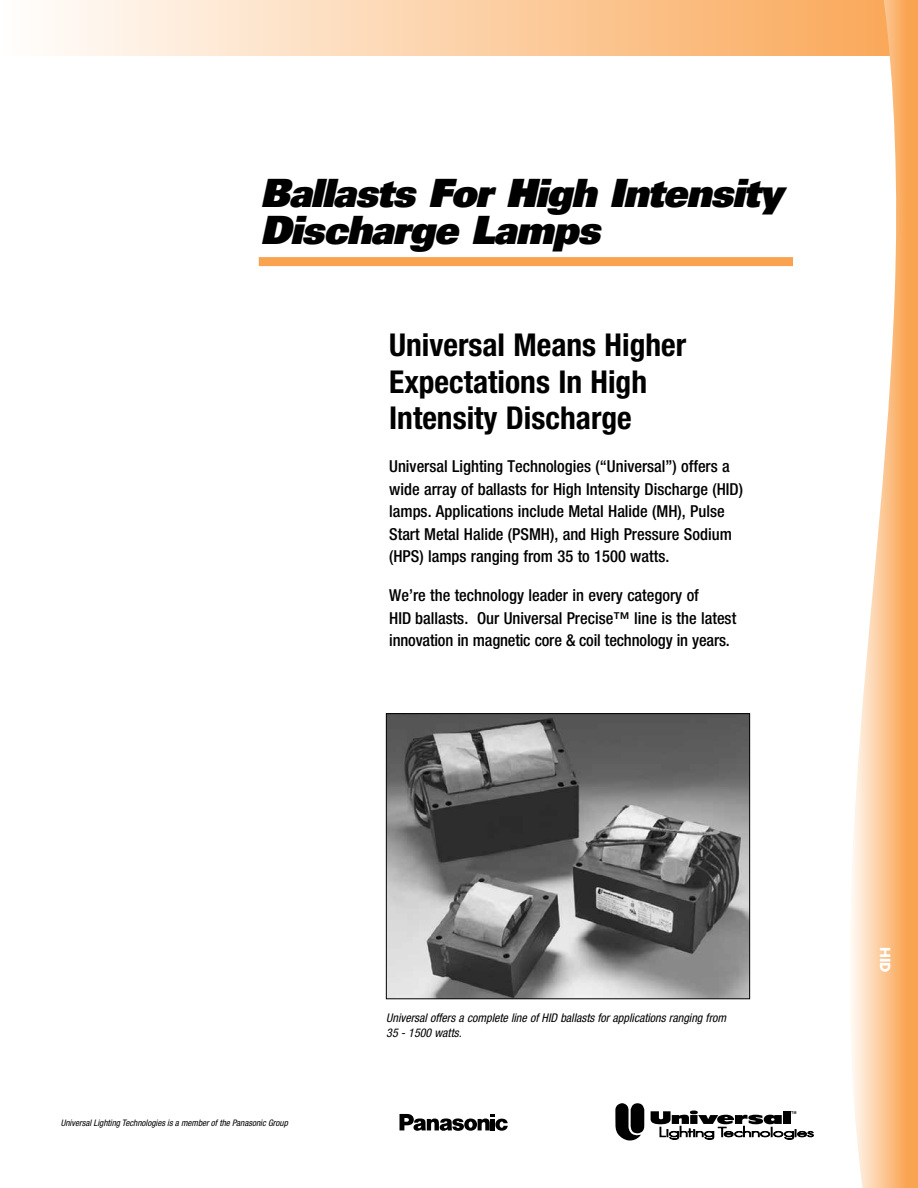
<style>
.page{position:relative;width:918px;height:1188px;background:#fff}
.page>*{position:absolute;margin:0;border:0;box-sizing:border-box;transform-origin:0 0}
.t1{font:39px/37.5px "Univers LT Std X Black Obl";letter-spacing:-.03em;color:#000}
.t2{font:700 condensed 31.5px/36.2px "Helvetica Neue LT Std";color:#000}
.t3{font:500 condensed 16.5px/22.5px "Helvetica Neue LT Std";color:#000}
.t4{font:700 13.5px "Futura";color:#fff}
.t5{font:italic condensed 12px/15px "Helvetica Neue LT Std";color:#000}
.t6{font:italic condensed 9px "Helvetica Neue LT Std";color:#000}
</style>
<div class="page">
<div style="left:259px;top:257px;width:534px;height:9px;background:#f9a350"></div>
<img style="left:388px;top:715px;width:360px;height:282px">
<div style="left:386px;top:713px;width:364px;height:286px;border:1px solid #000"></div>
<div style="left:0;top:0;width:918px;height:56px;background:linear-gradient(to right,#fffffe,#f9a654)"></div>
<svg style="left:850px;top:0;width:68px;height:1188px"></svg>
<svg style="left:615px;top:1103px;width:199px;height:38px"></svg>
<svg style="left:400px;top:1114px;width:108px;height:17px"></svg>
<h1 class="t1" style="left:260px;top:174px;width:524px">Ballasts For High Intensity<br>Discharge Lamps</h1>
<h2 class="t2" style="left:389px;top:327px;width:299px">Universal Means Higher<br>Expectations In High<br>Intensity Discharge</h2>
<p class="t3" style="left:389px;top:455px;width:355px">Universal Lighting Technologies (“Universal”) offers a wide array of ballasts for High Intensity Discharge (HID) lamps. Applications include Metal Halide (MH), Pulse Start Metal Halide (PSMH), and High Pressure Sodium (HPS) lamps ranging from 35 to 1500 watts.</p>
<p class="t3" style="left:389px;top:584px;width:349px">We’re the technology leader in every category of<br>HID ballasts. Our Universal Precise™ line is the latest innovation in magnetic core &amp; coil technology in years.</p>
<p class="t6" style="left:61px;top:1117px;width:229px">Universal Lighting Technologies is a member of the Panasonic Group</p>
<p class="t5" style="left:386px;top:1010px;width:342px">Universal offers a complete line of HID ballasts for applications ranging from<br>35 - 1500 watts.</p>
<p class="t4" style="left:895px;top:947px;width:27px;rotate:90deg">HID</p>
</div>
